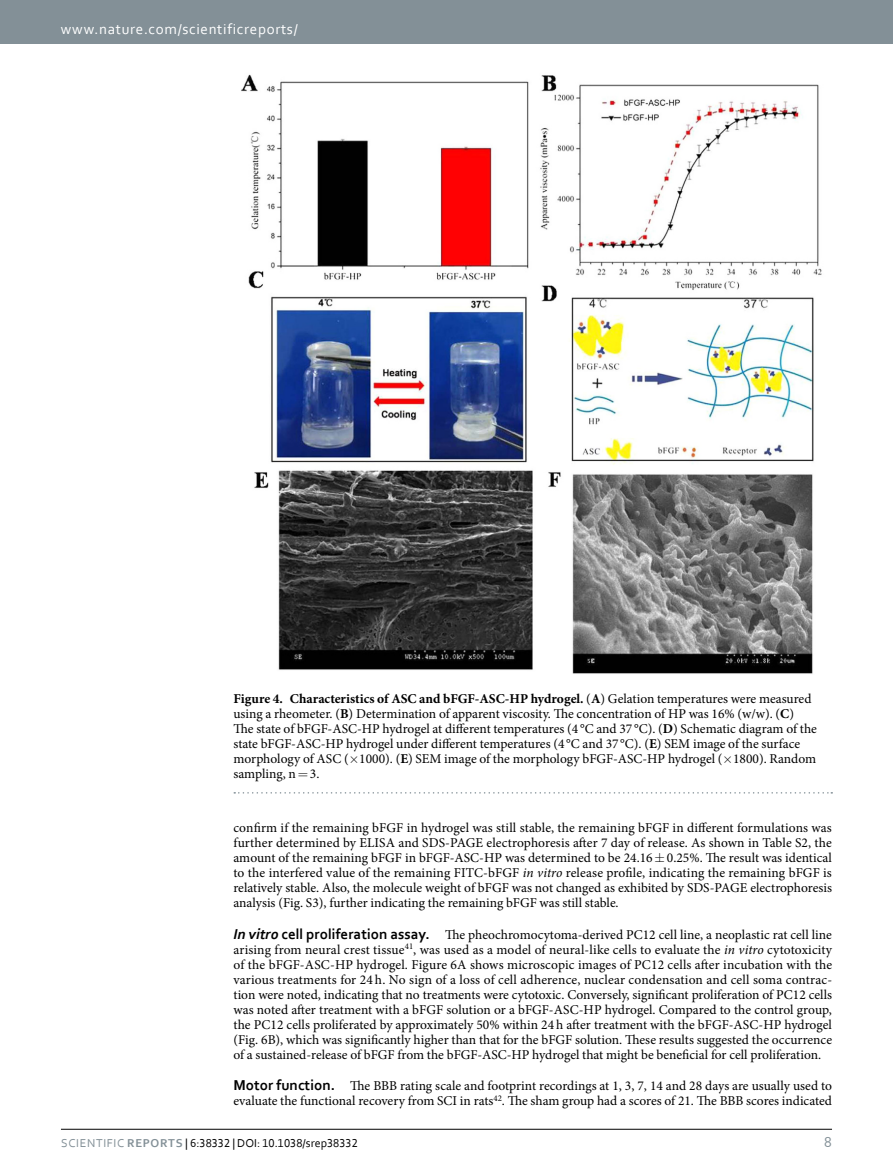
<style>
.page{position:relative;width:893px;height:1174px;background:#fff}
.page>*{position:absolute;margin:0;border:0;box-sizing:border-box;transform-origin:0 0}
.t1{font:15px "Nwllhk Corbel";letter-spacing:.045em;color:#fff}
.t2{font:15px "Sbldwt Corbel";color:#839097}
.t3{font:13.5px/15px "Xjyltl Minion Pro";color:#000;text-align:justify}
.t4{font:700 13.5px "Tckqhn Minion Pro";color:#000}
.t5{font:12px "Rknyth Fhlpqg Lgxcxm Shyfnk Srypmf Bxvmyc Corbel";color:#000}
.s1{font-family:"Xjyltl Minion Pro";font-weight:400}
.s2{font-family:"Tckqhn Minion Pro";font-weight:700}
.s3{font-family:"Ftsyxr Minion Pro";font-style:italic}
.s4{font-family:"Wrbrwf Corbel";font-weight:700;font-style:italic;font-size:15px}
.s5{font-family:"Lplyqr Corbel";font-weight:700;font-size:15px}
.s6{font-family:"Vxwdsg Corbel";color:#839097}
.s7{font-family:"Fwktwb Corbel";font-weight:700;color:#839097}
</style>
<div class="page">
<div style="left:0;top:0;width:893px;height:43px;background:#839097"></div>
<hr style="left:61px;top:1129px;width:771px;height:1px;background:#000">
<img style="left:241px;top:74px;width:581px;height:600px">
<svg style="left:234px;top:792px;width:598px;height:1px"></svg>
<p class="t1" style="left:61px;top:19px;width:238px">www.nature.com/scientificreports/</p>
<p class="t4" style="left:233px;top:689px;width:580px">Figure 4. Characteristics of ASC and bFGF-ASC-HP hydrogel. <span class="s1">(</span>A<span class="s1">) Gelation temperatures were measured</span></p>
<p class="t3" style="left:233px;top:706px;width:585px;text-align:left">using a rheometer. (<span class="s2">B</span>) Determination of apparent viscosity. The concentration of HP was 16% (w/w). (<span class="s2">C</span>)<br>The state of bFGF-ASC-HP hydrogel at different temperatures (4 °C and 37 °C). (<span class="s2">D</span>) Schematic diagram of the state bFGF-ASC-HP hydrogel under different temperatures (4 °C and 37 °C). (<span class="s2">E</span>) SEM image of the surface morphology of ASC ( 1000). (<span class="s2">E</span>) SEM image of the morphology bFGF-ASC-HP hydrogel ( 1800). Random sampling, n 3.</p>
<p class="t3" style="left:233px;top:820px;width:600px">confirm if the remaining bFGF in hydrogel was still stable, the remaining bFGF in different formulations was further determined by ELISA and SDS-PAGE electrophoresis after 7 day of release. As shown in Table S2, the amount of the remaining bFGF in bFGF-ASC-HP was determined to be 24.16 0.25%. The result was identical to the interfered value of the remaining FITC-bFGF <span class="s3">in vitro</span> release profile, indicating the remaining bFGF is relatively stable. Also, the molecule weight of bFGF was not changed as exhibited by SDS-PAGE electrophoresis analysis (Fig. S3), further indicating the remaining bFGF was still stable.</p>
<p class="t3" style="left:233px;top:927px;width:600px"><span class="s4">In vitro</span> <span class="s5">cell proliferation assay.</span> The pheochromocytoma-derived PC12 cell line, a neoplastic rat cell line arising from neural crest tissue<sup>41</sup>, was used as a model of neural-like cells to evaluate the <span class="s3">in vitro</span> cytotoxicity of the bFGF-ASC-HP hydrogel. Figure 6A shows microscopic images of PC12 cells after incubation with the various treatments for 24 h. No sign of a loss of cell adherence, nuclear condensation and cell soma contrac&shy;tion were noted, indicating that no treatments were cytotoxic. Conversely, significant proliferation of PC12 cells was noted after treatment with a bFGF solution or a bFGF-ASC-HP hydrogel. Compared to the control group, the PC12 cells proliferated by approximately 50% within 24 h after treatment with the bFGF-ASC-HP hydrogel (Fig. 6B), which was significantly higher than that for the bFGF solution. These results suggested the occurrence of a sustained-release of bFGF from the bFGF-ASC-HP hydrogel that might be beneficial for cell proliferation.</p>
<p class="t3" style="left:233px;top:1078px;width:600px"><span class="s5">Motor function.</span> The BBB rating scale and footprint recordings at 1, 3, 7, 14 and 28 days are usually used to evaluate the functional recovery from SCI in rats<sup>42</sup>. The sham group had a scores of 21. The BBB scores indicated</p>
<p class="t5" style="left:61px;top:1135px;width:298px"><span class="s6">SCIENTIFIC</span> <span class="s7">REPORTS</span> | 6:38332 | DOI: 10.1038/srep38332</p>
<p class="t2" style="left:824px;top:1132px;width:9px">8</p>
</div>
